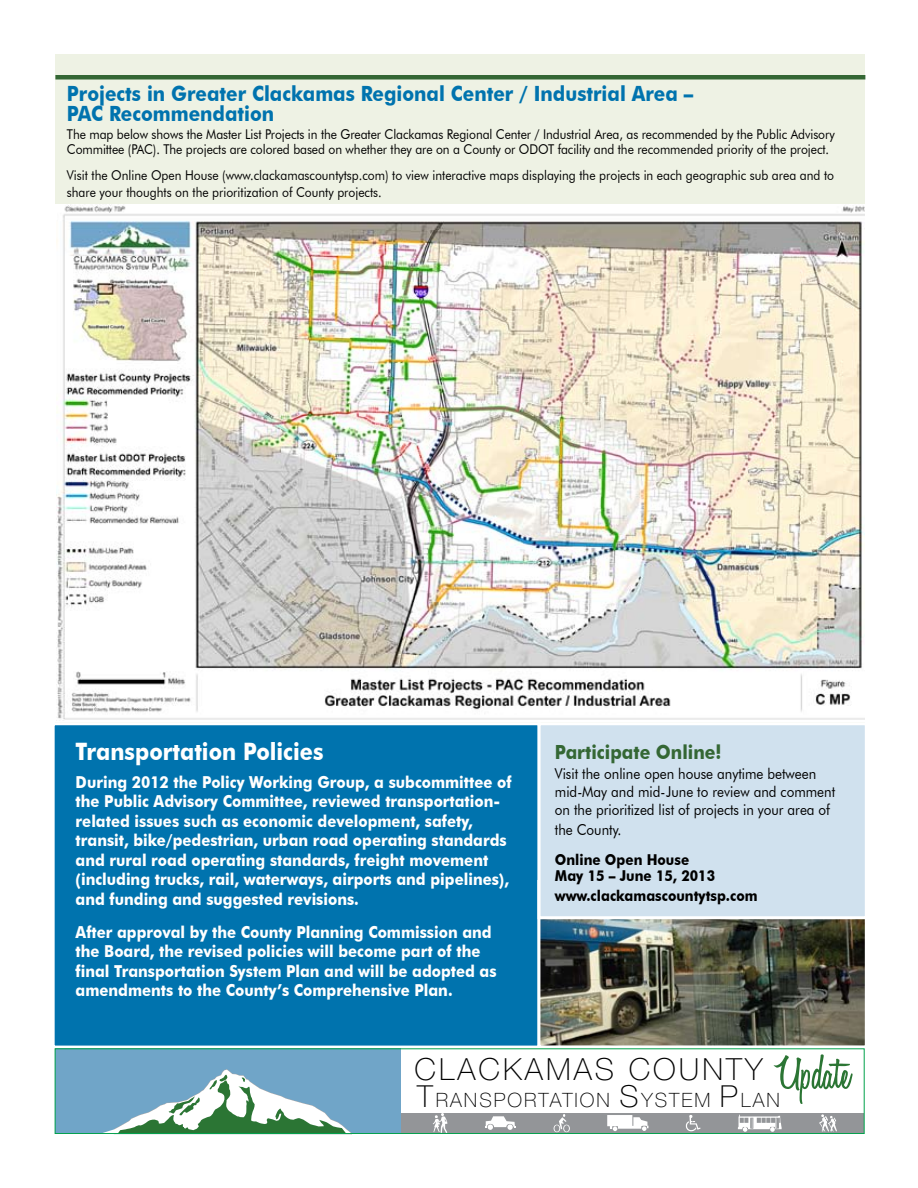
<style>
.page{position:relative;width:918px;height:1188px;background:#fff}
.page>*{position:absolute;margin:0;border:0;box-sizing:border-box;transform-origin:0 0}
.t1{font:100 30.45px "Helvetica Neue LT Std";letter-spacing:.1em;color:#000}
.t2{font:700 24px "Futura BT";color:#fff;scale:.9 1}
.t3{font:700 21px/19.5px "Futura BT";color:#0073ae;scale:.9 1}
.t4{font:100 19.8px "Helvetica Neue LT Std";letter-spacing:.1em;color:#000}
.t5{font:700 19.5px "Futura BT";color:#346734;scale:.9 1}
.t6{font:700 16.5px/19.5px "Futura BT";color:#fff;scale:.9 1}
.t7{font:15px/18px "Futura BT";color:#000;scale:.9 1}
.t8{font:700 15px/16.5px "Futura BT";color:#000;scale:.9 1}
.t9{font:13.5px/15.8px "Futura BT";letter-spacing:-.005em;color:#000;scale:.9 1}
.s1{font-size:30.3px}
</style>
<div class="page">
<div style="left:55px;top:54px;width:810px;height:1080px;background:#eef2e4"></div>
<img style="left:56px;top:205px;width:809px;height:515px">
<div style="left:55px;top:75px;width:810px;height:5px;background:#346734"></div>
<div style="left:52px;top:722px;width:489px;height:327px;background:#0073ae;border:3px solid #fff"></div>
<img style="left:541px;top:919px;width:323px;height:125px">
<div style="left:537px;top:880px;width:331px;height:168px;border:3px solid #fff"></div>
<div style="left:538px;top:722px;width:330px;height:197px;background:#d0e1ee;border:3px solid #fff"></div>
<div style="left:55px;top:1048px;width:810px;height:86px;background:#fff"></div>
<div style="left:401px;top:1113px;width:463px;height:21px;background:#939598"></div>
<svg style="left:433px;top:1113px;width:14px;height:19px"></svg>
<svg style="left:485px;top:1116px;width:31px;height:14px"></svg>
<svg style="left:554px;top:1114px;width:16px;height:18px"></svg>
<svg style="left:686px;top:1115px;width:15px;height:16px"></svg>
<svg style="left:607px;top:1115px;width:41px;height:16px"></svg>
<svg style="left:738px;top:1114px;width:44px;height:18px"></svg>
<svg style="left:819px;top:1114px;width:18px;height:18px"></svg>
<div style="left:55px;top:1049px;width:346px;height:85px;background:#70a5c8"></div>
<svg style="left:106px;top:1070px;width:244px;height:62px"></svg>
<div style="left:55px;top:1048px;width:810px;height:86px;border:1px solid #00a14b"></div>
<svg style="left:773px;top:1054px;width:80px;height:50px"></svg>
<p class="t3" style="left:67px;top:84px;width:697px">Projects in Greater Clackamas Regional Center / Industrial Area –<br>PAC Recommendation</p>
<p class="t9" style="left:67px;top:126px;width:855px">The map below shows the Master List Projects in the Greater Clackamas Regional Center / Industrial Area, as recommended by the Public Advisory<br>Committee (PAC). The projects are colored based on whether they are on a County or ODOT facility and the recommended priority of the project.</p>
<p class="t9" style="left:67px;top:167px;width:854px;line-height:16.5px">Visit the Online Open House (www.clackamascountytsp.com) to view interactive maps displaying the projects in each geographic sub area and to share your thoughts on the prioritization of County projects.</p>
<h2 class="t2" style="left:76px;top:737px;width:277px">Transportation Policies</h2>
<p class="t6" style="left:76px;top:772px;width:486px">During 2012 the Policy Working Group, a subcommittee of the Public Advisory Committee, reviewed transportation&shy;related issues such as economic development, safety, transit, bike/pedestrian, urban road operating standards and rural road operating standards, freight movement (including trucks, rail, waterways, airports and pipelines), and funding and suggested revisions.</p>
<p class="t6" style="left:76px;top:922px;width:469px">After approval by the County Planning Commission and the Board, the revised policies will become part of the final Transportation System Plan and will be adopted as amendments to the County’s Comprehensive Plan.</p>
<p class="t5" style="left:555px;top:740px;width:187px">Participate Online!</p>
<p class="t7" style="left:555px;top:765px;width:313px">Visit the online open house anytime between mid-May and mid-June to review and comment on the prioritized list of projects in your area of</p>
<p class="t7" style="left:555px;top:820px;width:75px">the County.</p>
<p class="t8" style="left:555px;top:851px;width:180px">Online Open House<br>May 15 – June 15, 2013</p>
<p class="t8" style="left:555px;top:887px;width:227px">www.clackamascountytsp.com</p>
<h1 class="t1" style="left:415px;top:1052px;width:350px">CLACKAMAS COUNTY</h1>
<p class="t4" style="left:417px;top:1089px;width:364px"><span class="s1">T</span>RANSPORTATION <span class="s1">S</span>YSTEM <span class="s1">P</span>LAN</p>
</div>
